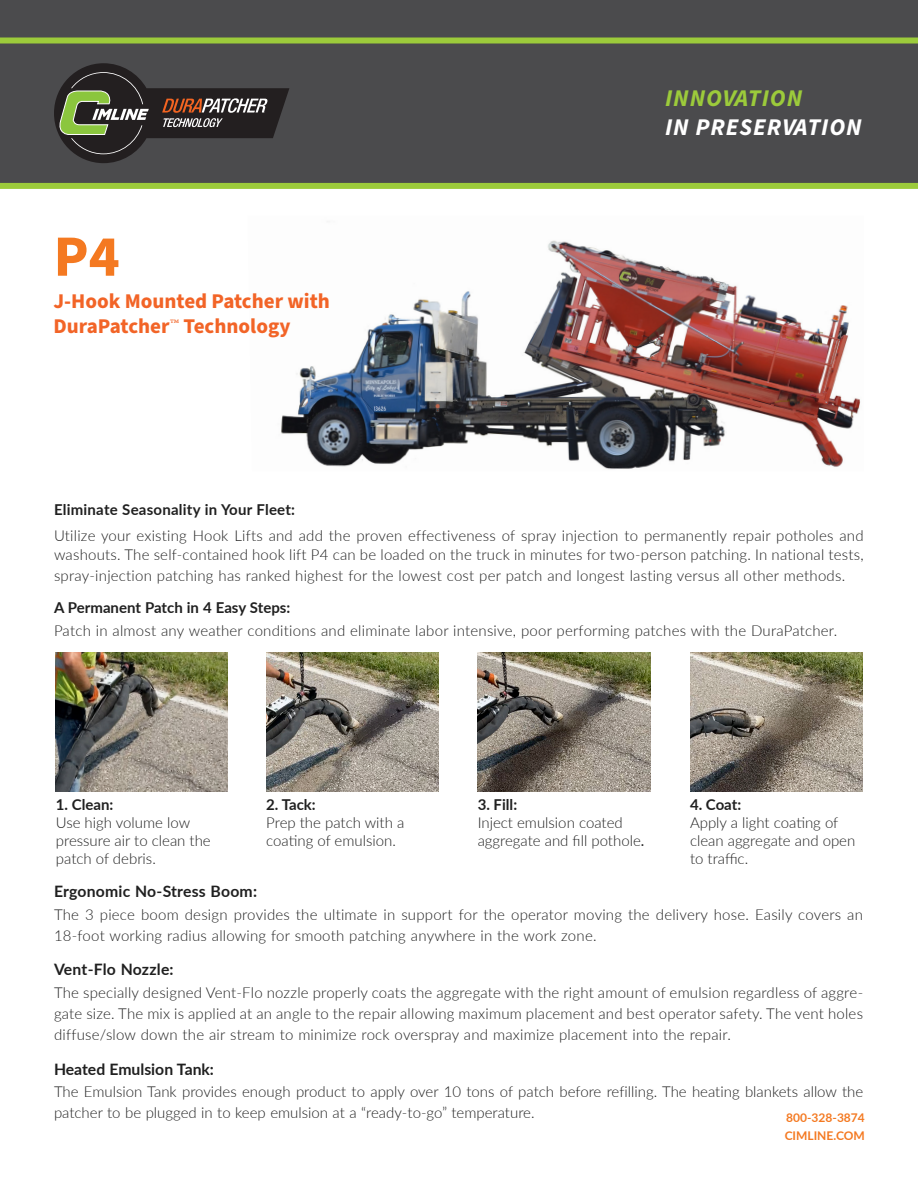
<style>
.page{position:relative;width:918px;height:1188px;background:#fff}
.page>*{position:absolute;margin:0;border:0;box-sizing:border-box;transform-origin:0 0}
.t1{font:700 58.5px "Source Sans Pro";color:#f47921}
.t2{font:italic 700 24px "Source Sans Pro";letter-spacing:.04em;color:#fff}
.t3{font:italic 700 24px "Source Sans Pro";letter-spacing:.04em;color:#9ccb3b}
.t4{font:700 21px/25.2px "Source Sans Pro";color:#f26427}
.New_Style_Sheet{font:700 15.75px "Lato";letter-spacing:.005em;color:#202020}
.New_Style_Sheet-2{font:300 15px/18px "Lato";letter-spacing:.015em;color:#202020}
.New_Style_Sheet-3{font:700 15px "Lato";color:#202020}
.t5{font:700 12px "Lato";color:#f47921}
.s1{font-family:"Minion Pro";font-weight:400}
.s2{font-weight:400}
</style>
<div class="page">
<img style="left:281px;top:240px;width:579px;height:230px">
<div style="left:0;top:0;width:918px;height:184px;background:#4b4b4d"></div>
<img style="left:55px;top:652px;width:173px;height:140px">
<img style="left:266px;top:652px;width:173px;height:140px">
<img style="left:478px;top:652px;width:172px;height:140px">
<img style="left:690px;top:652px;width:172px;height:140px">
<div style="left:0;top:38px;width:918px;height:6px;background:#9ccb3b"></div>
<div style="left:0;top:183px;width:918px;height:6px;background:#9ccb3b"></div>
<svg style="left:54px;top:63px;width:235px;height:100px"></svg>
<p class="t1" style="left:54px;top:217px;width:68px">P4</p>
<p class="t4" style="left:54px;top:289px;width:278px">J-Hook Mounted Patcher with<br>DuraPatcher<span class="s1">™</span> Technology</p>
<p class="t3" style="left:665px;top:82px;width:139px">INNOVATION</p>
<p class="t2" style="left:665px;top:111px;width:198px">IN PRESERVATION</p>
<p class="New_Style_Sheet-3" style="left:54px;top:499px;width:243px">Eliminate Seasonality in Your Fleet:</p>
<p class="New_Style_Sheet-2" style="left:54px;top:525px;width:811px;line-height:19.5px">Utilize your existing Hook Lifts and add the proven effectiveness of spray injection to permanently repair potholes and washouts. The self-contained hook lift P4 can be loaded on the truck in minutes for two-person patching. In national tests,</p>
<p class="New_Style_Sheet-2" style="left:54px;top:567px;width:793px">spray-injection patching has ranked highest for the lowest cost per patch and longest lasting versus all other methods.</p>
<p class="New_Style_Sheet-3" style="left:54px;top:597px;width:238px">A Permanent Patch in 4 Easy Steps:</p>
<p class="New_Style_Sheet-2" style="left:54px;top:621px;width:785px">Patch in almost any weather conditions and eliminate labor intensive, poor performing patches with the DuraPatcher.</p>
<p class="New_Style_Sheet-3" style="left:56px;top:794px;width:59px">1. Clean:</p>
<p class="New_Style_Sheet-2" style="left:56px;top:813px;width:136px">Use high volume low</p>
<p class="New_Style_Sheet-2" style="left:56px;top:831px;width:156px">pressure air to clean the patch of debris.</p>
<p class="New_Style_Sheet-3" style="left:266px;top:794px;width:51px">2. Tack:</p>
<p class="New_Style_Sheet-2" style="left:266px;top:813px;width:139px">Prep the patch with a coating of emulsion.</p>
<p class="New_Style_Sheet-3" style="left:478px;top:794px;width:41px">3. Fill:</p>
<p class="New_Style_Sheet-2" style="left:478px;top:813px;width:168px">Inject emulsion coated aggregate and fill pothole<span class="s2">.</span></p>
<p class="New_Style_Sheet-3" style="left:690px;top:794px;width:53px">4. Coat:</p>
<p class="New_Style_Sheet-2" style="left:690px;top:813px;width:167px">Apply a light coating of clean aggregate and open to traffic.</p>
<p class="New_Style_Sheet" style="left:54px;top:880px;width:205px">Ergonomic No-Stress Boom:</p>
<p class="New_Style_Sheet-2" style="left:54px;top:903px;width:811px;line-height:21px">The 3 piece boom design provides the ultimate in support for the operator moving the delivery hose. Easily covers an<br>18-foot working radius allowing for smooth patching anywhere in the work zone.</p>
<p class="New_Style_Sheet" style="left:54px;top:958px;width:121px">Vent-Flo Nozzle:</p>
<p class="New_Style_Sheet-2" style="left:54px;top:981px;width:811px;line-height:21px;text-align:justify">The specially designed Vent-Flo nozzle properly coats the aggregate with the right amount of emulsion regardless of aggre&shy;gate size. The mix is applied at an angle to the repair allowing maximum placement and best operator safety. The vent holes diffuse/slow down the air stream to minimize rock overspray and maximize placement into the repair.</p>
<p class="New_Style_Sheet" style="left:54px;top:1057px;width:162px">Heated Emulsion Tank:</p>
<p class="New_Style_Sheet-2" style="left:54px;top:1081px;width:811px;line-height:21px">The Emulsion Tank provides enough product to apply over 10 tons of patch before refilling. The heating blankets allow the patcher to be plugged in to keep emulsion at a “ready-to-go” temperature.</p>
<p class="t5" style="left:786px;top:1109px;width:80px">800-328-3874</p>
<p class="t5" style="left:785px;top:1127px;width:82px">CIMLINE.COM</p>
</div>
